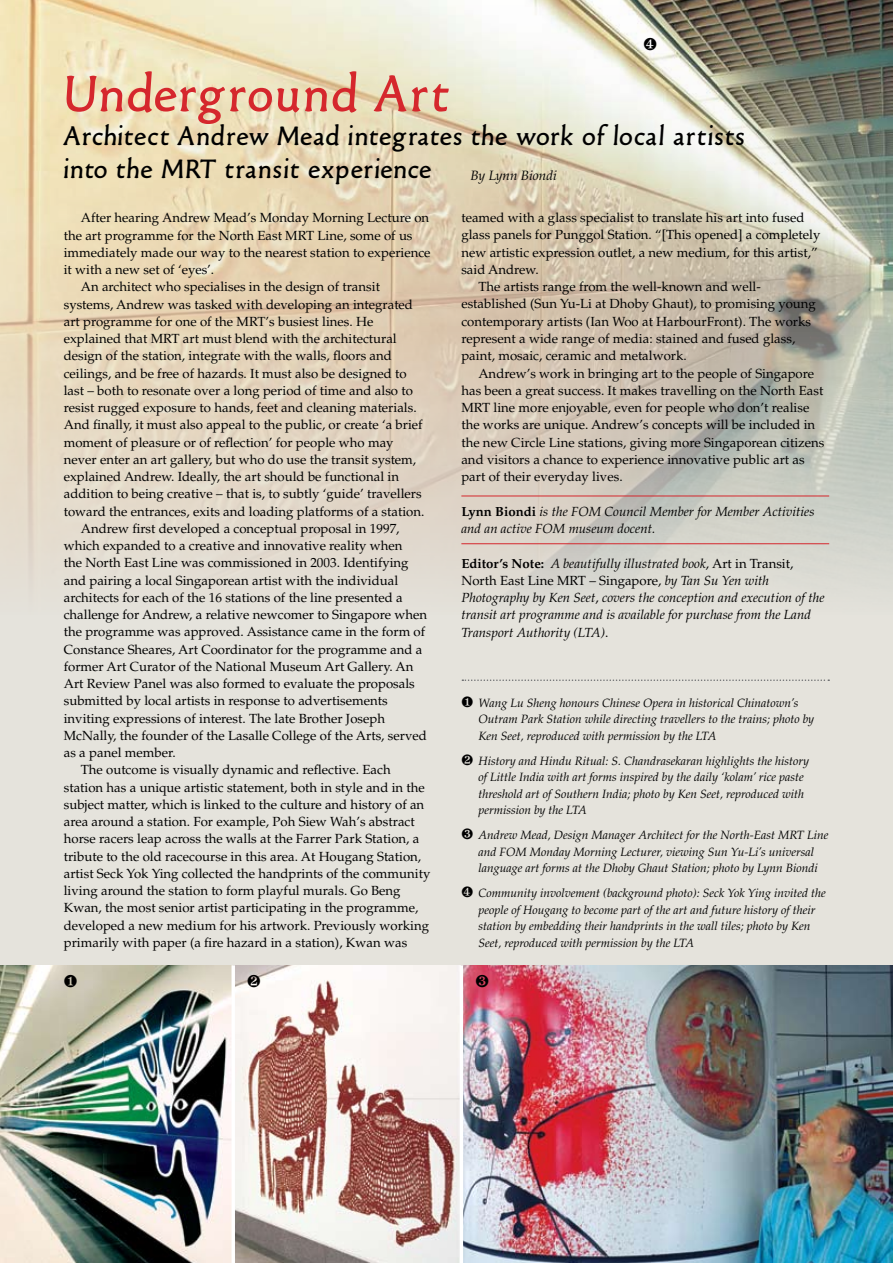
<style>
.page{position:relative;width:893px;height:1263px;background:#e5e3dc}
.page>*{position:absolute;margin:0;border:0;box-sizing:border-box;transform-origin:0 0}
.t1{font:53.25px "Old Typefaces";letter-spacing:.04em;color:#d5272d}
.t2{font:27.75px/33.3px "Old Typefaces";letter-spacing:.04em;color:#000}
.t3{font:italic 13.5px "Palatino LT Std";color:#000}
.t4{font:13.2px "Palatino LT Std";color:#000}
.t5{font:italic 13.2px/17.2px "Palatino LT Std";color:#000}
.t6{font:italic 12px/16.5px "Palatino LT Std";color:#000}
.s1{font-weight:700;font-style:normal}
.s2{font-style:normal}
</style>
<div class="page">
<img style="left:0;top:0;width:893px;height:594px">
<img style="left:0;top:965px;width:232px;height:298px">
<hr style="left:461px;top:496px;width:368px;height:1px;background:#d5272d">
<hr style="left:461px;top:543px;width:368px;height:1px;background:#d5272d">
<img style="left:235px;top:965px;width:225px;height:298px">
<img style="left:463px;top:965px;width:430px;height:298px">
<hr style="left:232px;top:965px;width:3px;height:298px;background:#fff">
<hr style="left:460px;top:965px;width:3px;height:298px;background:#fff">
<svg style="left:462px;top:679px;width:367px;height:2px"></svg>
<svg style="left:64px;top:975px;width:13px;height:13px"></svg>
<svg style="left:248px;top:975px;width:12px;height:13px"></svg>
<svg style="left:476px;top:975px;width:12px;height:13px"></svg>
<svg style="left:644px;top:38px;width:12px;height:12px"></svg>
<h1 class="t1" style="left:64px;top:64px;width:387px">Underground Art</h1>
<h2 class="t2" style="left:64px;top:119px;width:682px">Architect Andrew Mead integrates the work of local artists into the MRT transit experience</h2>
<p class="t3" style="left:470px;top:168px;width:88px">By Lynn Biondi</p>
<p class="t4" style="left:461px;top:210px;width:345px">teamed with a glass specialist to translate his art into fused</p>
<p class="t4" style="left:461px;top:227px;width:361px">glass panels for Punggol Station. “[This opened] a completely</p>
<p class="t4" style="left:461px;top:244px;width:358px">new artistic expression outlet, a new medium, for this artist,”</p>
<p class="t4" style="left:461px;top:262px;width:79px">said Andrew.</p>
<p class="t4" style="left:478px;top:279px;width:284px">The artists range from the well-known and well-</p>
<p class="t4" style="left:461px;top:296px;width:356px">established (Sun Yu-Li at Dhoby Ghaut), to promising young</p>
<p class="t4" style="left:461px;top:313px;width:351px">contemporary artists (Ian Woo at HarbourFront). The works</p>
<p class="t4" style="left:461px;top:331px;width:335px">represent a wide range of media: stained and fused glass,</p>
<p class="t4" style="left:461px;top:348px;width:227px">paint, mosaic, ceramic and metalwork.</p>
<p class="t4" style="left:478px;top:365px;width:337px">Andrew’s work in bringing art to the people of Singapore</p>
<p class="t4" style="left:461px;top:382px;width:363px">has been a great success. It makes travelling on the North East</p>
<p class="t4" style="left:461px;top:400px;width:349px">MRT line more enjoyable, even for people who don’t realise</p>
<p class="t4" style="left:461px;top:417px;width:355px">the works are unique. Andrew’s concepts will be included in</p>
<p class="t4" style="left:461px;top:434px;width:365px">the new Circle Line stations, giving more Singaporean citizens</p>
<p class="t4" style="left:461px;top:451px;width:345px">and visitors a chance to experience innovative public art as</p>
<p class="t4" style="left:461px;top:469px;width:163px">part of their everyday lives.</p>
<p class="t5" style="left:461px;top:503px;width:355px"><span class="s1">Lynn Biondi</span> is the FOM Council Member for Member Activities and an active FOM museum docent.</p>
<p class="t4" style="left:81px;top:210px;width:350px">After hearing Andrew Mead’s Monday Morning Lecture on</p>
<p class="t4" style="left:64px;top:227px;width:350px">the art programme for the North East MRT Line, some of us</p>
<p class="t4" style="left:64px;top:244px;width:368px">immediately made our way to the nearest station to experience</p>
<p class="t4" style="left:64px;top:262px;width:152px">it with a new set of ‘eyes’.</p>
<p class="t4" style="left:81px;top:279px;width:301px">An architect who specialises in the design of transit</p>
<p class="t4" style="left:64px;top:296px;width:351px">systems, Andrew was tasked with developing an integrated</p>
<p class="t4" style="left:64px;top:314px;width:311px">art programme for one of the MRT’s busiest lines. He</p>
<p class="t4" style="left:64px;top:331px;width:334px">explained that MRT art must blend with the architectural</p>
<p class="t4" style="left:64px;top:348px;width:330px">design of the station, integrate with the walls, floors and</p>
<p class="t4" style="left:64px;top:365px;width:344px">ceilings, and be free of hazards. It must also be designed to</p>
<p class="t4" style="left:64px;top:383px;width:351px">last – both to resonate over a long period of time and also to</p>
<p class="t4" style="left:64px;top:400px;width:354px">resist rugged exposure to hands, feet and cleaning materials.</p>
<p class="t4" style="left:64px;top:417px;width:360px">And finally, it must also appeal to the public, or create ‘a brief</p>
<p class="t4" style="left:64px;top:434px;width:331px">moment of pleasure or of reflection’ for people who may</p>
<p class="t4" style="left:64px;top:452px;width:354px">never enter an art gallery, but who do use the transit system,</p>
<p class="t4" style="left:64px;top:469px;width:337px">explained Andrew. Ideally, the art should be functional in</p>
<p class="t4" style="left:64px;top:486px;width:359px">addition to being creative – that is, to subtly ‘guide’ travellers</p>
<p class="t4" style="left:64px;top:503px;width:362px">toward the entrances, exits and loading platforms of a station.</p>
<p class="t4" style="left:81px;top:521px;width:320px">Andrew first developed a conceptual proposal in 1997,</p>
<p class="t4" style="left:64px;top:538px;width:340px">which expanded to a creative and innovative reality when</p>
<p class="t4" style="left:64px;top:555px;width:346px">the North East Line was commissioned in 2003. Identifying</p>
<p class="t4" style="left:64px;top:572px;width:336px">and pairing a local Singaporean artist with the individual</p>
<p class="t4" style="left:64px;top:590px;width:340px">architects for each of the 16 stations of the line presented a</p>
<p class="t4" style="left:64px;top:607px;width:365px">challenge for Andrew, a relative newcomer to Singapore when</p>
<p class="t4" style="left:64px;top:624px;width:363px">the programme was approved. Assistance came in the form of</p>
<p class="t4" style="left:64px;top:641px;width:360px">Constance Sheares, Art Coordinator for the programme and a</p>
<p class="t4" style="left:64px;top:659px;width:351px">former Art Curator of the National Museum Art Gallery. An</p>
<p class="t4" style="left:64px;top:676px;width:353px">Art Review Panel was also formed to evaluate the proposals</p>
<p class="t4" style="left:64px;top:693px;width:325px">submitted by local artists in response to advertisements</p>
<p class="t4" style="left:64px;top:710px;width:323px">inviting expressions of interest. The late Brother Joseph</p>
<p class="t4" style="left:64px;top:728px;width:365px">McNally, the founder of the Lasalle College of the Arts, served</p>
<p class="t4" style="left:64px;top:745px;width:113px">as a panel member.</p>
<p class="t4" style="left:81px;top:762px;width:311px">The outcome is visually dynamic and reflective. Each</p>
<p class="t4" style="left:64px;top:779px;width:363px">station has a unique artistic statement, both in style and in the</p>
<p class="t4" style="left:64px;top:797px;width:362px">subject matter, which is linked to the culture and history of an</p>
<p class="t4" style="left:64px;top:814px;width:352px">area around a station. For example, Poh Siew Wah’s abstract</p>
<p class="t4" style="left:64px;top:831px;width:357px">horse racers leap across the walls at the Farrer Park Station, a</p>
<p class="t4" style="left:64px;top:848px;width:359px">tribute to the old racecourse in this area. At Hougang Station,</p>
<p class="t4" style="left:64px;top:866px;width:368px">artist Seck Yok Ying collected the handprints of the community</p>
<p class="t4" style="left:64px;top:883px;width:338px">living around the station to form playful murals. Go Beng</p>
<p class="t4" style="left:64px;top:900px;width:356px">Kwan, the most senior artist participating in the programme,</p>
<p class="t4" style="left:64px;top:917px;width:367px">developed a new medium for his artwork. Previously working</p>
<p class="t4" style="left:64px;top:935px;width:345px">primarily with paper (a fire hazard in a station), Kwan was</p>
<p class="t5" style="left:461px;top:555px;width:365px"><span class="s1">Editor’s Note:</span> A beautifully illustrated book<span class="s2">, Art in Transit, North East Line MRT – Singapore,</span> by Tan Su Yen with Photography by Ken Seet<span class="s2">,</span> covers the conception and execution of the transit art programme and is available for purchase from the Land Transport Authority (LTA)<span class="s2">.</span></p>
<p class="t6" style="left:478px;top:695px;width:337px;text-indent:-17px">❶ Wang Lu Sheng honours Chinese Opera in historical Chinatown’s<br>Outram Park Station while directing travellers to the trains; photo by<br>Ken Seet, reproduced with permission by the LTA</p>
<p class="t6" style="left:478px;top:753px;width:332px;text-indent:-17px">❷ History and Hindu Ritual: S. Chandrasekaran highlights the history of Little India with art forms inspired by the daily ‘kolam’ rice paste threshold art of Southern India; photo by Ken Seet, reproduced with permission by the LTA</p>
<p class="t6" style="left:461px;top:827px;width:368px;text-align:center">❸ Andrew Mead, Design Manager Architect for the North-East MRT Line and FOM Monday Morning Lecturer, viewing Sun Yu-Li’s universal language art forms at the Dhoby Ghaut Station; photo by Lynn Biondi</p>
<p class="t6" style="left:478px;top:885px;width:349px;text-indent:-17px">❹ Community involvement (background photo): Seck Yok Ying invited the people of Hougang to become part of the art and future history of their station by embedding their handprints in the wall tiles; photo by Ken Seet, reproduced with permission by the LTA</p>
</div>
